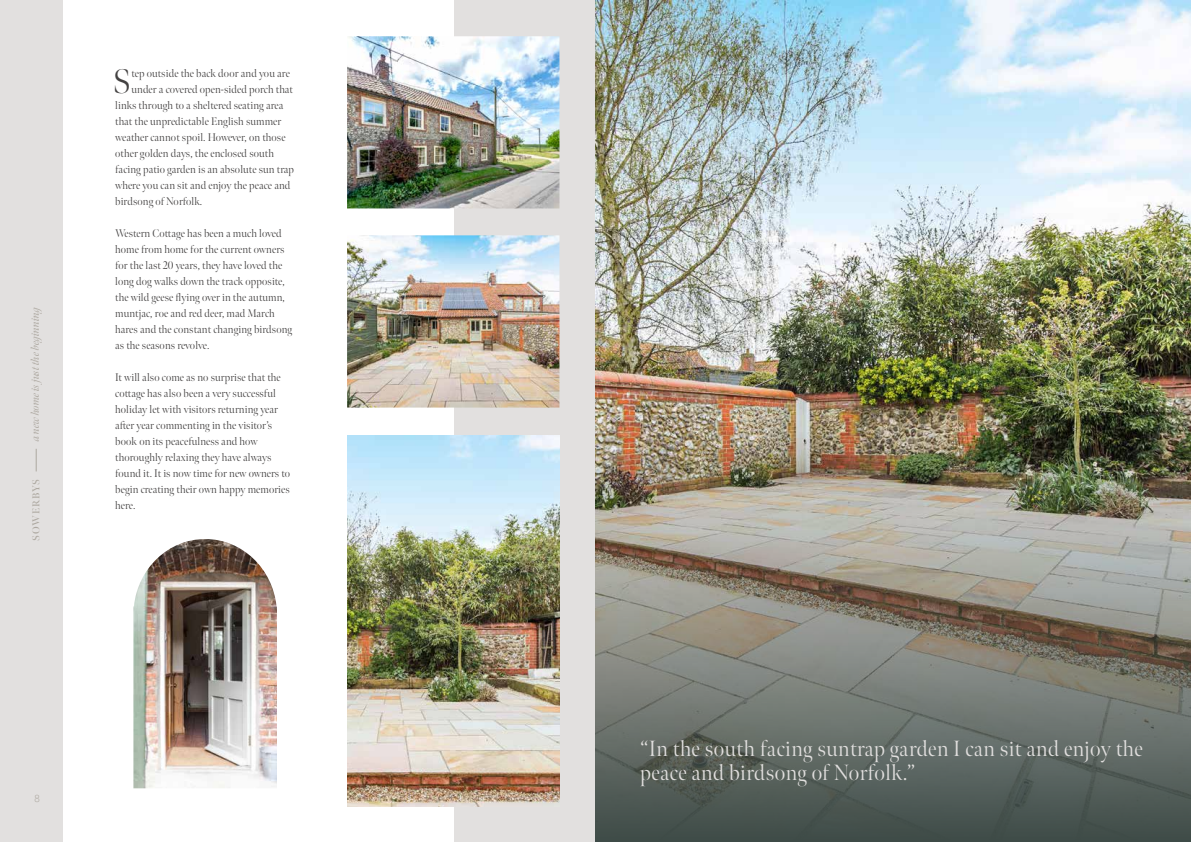
<style>
.page{position:relative;width:1191px;height:842px;background:#fff}
.page>*{position:absolute;margin:0;border:0;box-sizing:border-box;transform-origin:0 0}
.t1{font:300 34px "Meno Banner";color:#434141}
.t2{font:300 22px/24px "Meno Banner";letter-spacing:.02em;color:#e1dfde}
.t3{font:300 11px/16px "Meno Banner";letter-spacing:.01em;color:#434141}
.t4{font:italic 11px "Meno Banner";letter-spacing:-.01em;color:#ada8a0}
.t5{font:600 10px "Meno Banner";letter-spacing:.08em;color:#ada8a0}
.t6{font:300 10px "Quasimoda";color:#ada8a0}
</style>
<div class="page">
<div style="left:0;top:0;width:595px;height:842px;background:#e2e0df"></div>
<svg style="left:36px;top:449px;width:1px;height:22px"></svg>
<div style="left:63px;top:0;width:390px;height:842px;background:#fff"></div>
<img style="left:347px;top:235px;width:212px;height:173px">
<img style="left:347px;top:435px;width:212px;height:372px">
<img style="left:133px;top:539px;width:144px;height:249px">
<img style="left:347px;top:36px;width:212px;height:172px">
<img style="left:595px;top:0;width:596px;height:434px">
<img style="left:595px;top:434px;width:596px;height:408px">
<p class="t4" style="left:29px;top:441px;width:138px;rotate:-90deg">a new home is just the beginning</p>
<p class="t5" style="left:30px;top:541px;width:63px;rotate:-90deg">SOWERBYS</p>
<h1 class="t1" style="left:113px;top:60px;width:20px">S</h1>
<p class="t3" style="left:131px;top:65px;width:160px">tep outside the back door and you are</p>
<p class="t3" style="left:131px;top:81px;width:163px">under a covered open-sided porch that</p>
<p class="t3" style="left:115px;top:97px;width:170px">links through to a sheltered seating area</p>
<p class="t3" style="left:115px;top:113px;width:168px">that the unpredictable English summer</p>
<p class="t3" style="left:115px;top:129px;width:172px">weather cannot spoil. However, on those</p>
<p class="t3" style="left:115px;top:145px;width:160px">other golden days, the enclosed south</p>
<p class="t3" style="left:115px;top:161px;width:180px">facing patio garden is an absolute sun trap</p>
<p class="t3" style="left:115px;top:177px;width:177px">where you can sit and enjoy the peace and</p>
<p class="t3" style="left:115px;top:193px;width:89px">birdsong of Norfolk.</p>
<p class="t3" style="left:115px;top:225px;width:178px">Western Cottage has been a much loved home from home for the current owners for the last 20 years, they have loved the long dog walks down the track opposite, the wild geese flying over in the autumn, muntjac, roe and red deer, mad March hares and the constant changing birdsong as the seasons revolve.</p>
<p class="t3" style="left:115px;top:369px;width:176px">It will also come as no surprise that the cottage has also been a very successful holiday let with visitors returning year after year commenting in the visitor’s book on its peacefulness and how thoroughly relaxing they have always found it. It is now time for new owners to begin creating their own happy memories here.</p>
<p class="t6" style="left:35px;top:791px;width:7px">8</p>
<h2 class="t2" style="left:640px;top:737px;width:504px">“In the south facing suntrap garden I can sit and enjoy the peace and birdsong of Norfolk.”</h2>
</div>
